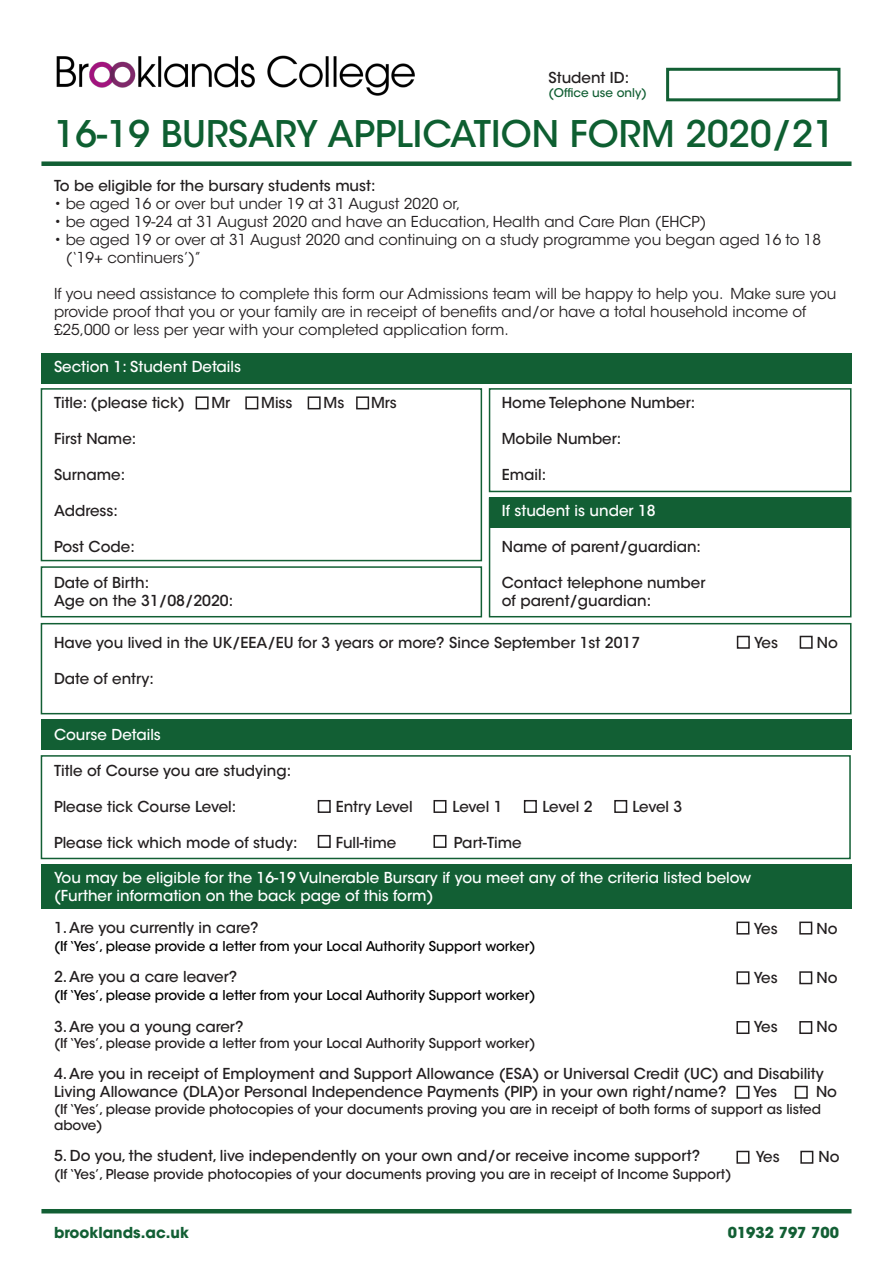
<style>
.page{position:relative;width:893px;height:1263px;background:#fff}
.page>*{position:absolute;margin:0;border:0;box-sizing:border-box;transform-origin:0 0}
.t1{font:500 36.45px "ITC Avant Garde Std";color:#0e5f31}
.t2{font:500 15px/18px "ITC Avant Garde Std";color:#231f20}
.t3{font:15px/18px "ITC Avant Garde Std";color:#231f20}
.t4{font:500 15px "ITC Avant Garde Std";color:#fff}
.t5{font:700 15px "ITC Avant Garde Std";color:#125f34}
.t6{font:500 13.5px/16.2px "ITC Avant Garde Std";color:#231f20}
.t7{font:500 13.5px "ITC Avant Garde Std";color:#000001}
.t8{font:500 12px "ITC Avant Garde Std";color:#125f34}
</style>
<div class="page">
<div style="left:41px;top:865px;width:810px;height:44px;background:#125f34"></div>
<div style="left:489px;top:497px;width:362px;height:120px;border:2px solid #125f34"></div>
<div style="left:489px;top:388px;width:362px;height:104px;border:2px solid #125f34"></div>
<div style="left:41px;top:388px;width:441px;height:173px;border:2px solid #125f34"></div>
<div style="left:41px;top:755px;width:810px;height:104px;border:2px solid #125f34"></div>
<img style="left:56px;top:55px;width:359px;height:41px">
<div style="left:666px;top:68px;width:174px;height:33px;border:3px solid #125f34"></div>
<div style="left:41px;top:353px;width:810px;height:30px;background:#125f34"></div>
<div style="left:41px;top:719px;width:810px;height:31px;background:#125f34"></div>
<div style="left:41px;top:161px;width:810px;height:5px;background:#125f34"></div>
<hr style="left:41px;top:1209px;width:810px;height:4px;background:#125f34">
<div style="left:490px;top:497px;width:361px;height:31px;background:#125f34"></div>
<div style="left:41px;top:566px;width:441px;height:51px;border:2px solid #125f34"></div>
<div style="left:41px;top:623px;width:810px;height:91px;border:2px solid #125f34"></div>
<div style="left:318px;top:800px;width:13px;height:13px;border:2px solid #231f20"></div>
<div style="left:736px;top:921px;width:13px;height:13px;border:2px solid #231f20"></div>
<div style="left:737px;top:636px;width:13px;height:13px;border:2px solid #231f20"></div>
<div style="left:736px;top:971px;width:13px;height:13px;border:2px solid #231f20"></div>
<div style="left:736px;top:1021px;width:13px;height:13px;border:2px solid #231f20"></div>
<div style="left:736px;top:1151px;width:13px;height:13px;border:2px solid #231f20"></div>
<div style="left:736px;top:1086px;width:13px;height:13px;border:2px solid #231f20"></div>
<div style="left:196px;top:396px;width:13px;height:13px;border:2px solid #231f20"></div>
<div style="left:245px;top:396px;width:13px;height:13px;border:2px solid #231f20"></div>
<div style="left:308px;top:396px;width:13px;height:13px;border:2px solid #231f20"></div>
<div style="left:356px;top:396px;width:13px;height:13px;border:2px solid #231f20"></div>
<div style="left:318px;top:835px;width:13px;height:13px;border:2px solid #231f20"></div>
<div style="left:433px;top:835px;width:13px;height:13px;border:2px solid #231f20"></div>
<div style="left:433px;top:800px;width:13px;height:13px;border:2px solid #231f20"></div>
<div style="left:799px;top:921px;width:13px;height:13px;border:2px solid #231f20"></div>
<div style="left:800px;top:636px;width:13px;height:13px;border:2px solid #231f20"></div>
<div style="left:799px;top:971px;width:13px;height:13px;border:2px solid #231f20"></div>
<div style="left:799px;top:1021px;width:13px;height:13px;border:2px solid #231f20"></div>
<div style="left:800px;top:1151px;width:13px;height:13px;border:2px solid #231f20"></div>
<div style="left:795px;top:1086px;width:13px;height:13px;border:2px solid #231f20"></div>
<div style="left:524px;top:800px;width:13px;height:13px;border:2px solid #231f20"></div>
<div style="left:614px;top:800px;width:13px;height:13px;border:2px solid #231f20"></div>
<p class="t2" style="left:549px;top:68px;width:82px">Student ID:</p>
<p class="t8" style="left:549px;top:85px;width:100px">(Office use only)</p>
<p class="t1" style="left:54px;top:112px;width:782px">16-19 BURSARY APPLICATION FORM 2020/21</p>
<p class="t2" style="left:54px;top:176px;width:323px">To be eligible for the bursary students must:</p>
<p class="t3" style="left:54px;top:195px;width:408px">• be aged 16 or over but under 19 at 31 August 2020 or,</p>
<p class="t3" style="left:54px;top:213px;width:654px">• be aged 19-24 at 31 August 2020 and have an Education, Health and Care Plan (EHCP)</p>
<p class="t3" style="left:66px;top:231px;width:757px;text-indent:-12px">• be aged 19 or over at 31 August 2020 and continuing on a study programme you began aged 16 to 18 (‘19+ continuers’)”</p>
<p class="t3" style="left:54px;top:285px;width:784px">If you need assistance to complete this form our Admissions team will be happy to help you. Make sure you provide proof that you or your family are in receipt of benefits and/or have a total household income of £25,000 or less per year with your completed application form.</p>
<p class="t4" style="left:54px;top:358px;width:189px">Section 1: Student Details</p>
<p class="t2" style="left:54px;top:394px;width:132px">Title: (please tick)</p>
<p class="t2" style="left:211px;top:394px;width:20px">Mr</p>
<p class="t2" style="left:261px;top:394px;width:33px">Miss</p>
<p class="t2" style="left:324px;top:394px;width:22px">Ms</p>
<p class="t2" style="left:371px;top:394px;width:27px">Mrs</p>
<p class="t2" style="left:54px;top:430px;width:84px">First Name:</p>
<p class="t2" style="left:54px;top:466px;width:73px">Surname:</p>
<p class="t2" style="left:54px;top:502px;width:66px">Address:</p>
<p class="t2" style="left:54px;top:538px;width:82px">Post Code:</p>
<p class="t2" style="left:54px;top:574px;width:97px">Date of Birth:</p>
<p class="t2" style="left:54px;top:592px;width:181px">Age on the 31/08/2020:</p>
<p class="t2" style="left:502px;top:394px;width:195px">Home Telephone Number:</p>
<p class="t2" style="left:502px;top:430px;width:121px">Mobile Number:</p>
<p class="t2" style="left:502px;top:466px;width:46px">Email:</p>
<p class="t4" style="left:502px;top:502px;width:155px">If student is under 18</p>
<p class="t2" style="left:502px;top:538px;width:201px">Name of parent/guardian:</p>
<p class="t2" style="left:502px;top:574px;width:205px">Contact telephone number</p>
<p class="t2" style="left:502px;top:592px;width:151px">of parent/guardian:</p>
<p class="t2" style="left:54px;top:633px;width:588px">Have you lived in the UK/EEA/EU for 3 years or more? Since September 1st 2017</p>
<p class="t2" style="left:54px;top:669px;width:101px">Date of entry:</p>
<p class="t4" style="left:54px;top:725px;width:108px">Course Details</p>
<p class="t2" style="left:54px;top:761px;width:239px">Title of Course you are studying:</p>
<p class="t2" style="left:54px;top:797px;width:184px">Please tick Course Level:</p>
<p class="t2" style="left:54px;top:833px;width:245px">Please tick which mode of study:</p>
<p class="t2" style="left:336px;top:797px;width:78px">Entry Level</p>
<p class="t2" style="left:452px;top:797px;width:52px">Level 1</p>
<p class="t2" style="left:542px;top:797px;width:52px">Level 2</p>
<p class="t2" style="left:632px;top:797px;width:52px">Level 3</p>
<p class="t2" style="left:336px;top:833px;width:62px">Full-time</p>
<p class="t2" style="left:454px;top:833px;width:69px">Part-Time</p>
<p class="t2" style="left:754px;top:633px;width:26px">Yes</p>
<p class="t2" style="left:817px;top:633px;width:23px">No</p>
<p class="t4" style="left:54px;top:868px;width:699px">You may be eligible for the 16-19 Vulnerable Bursary if you meet any of the criteria listed below</p>
<p class="t4" style="left:54px;top:886px;width:381px">(Further information on the back page of this form)</p>
<p class="t2" style="left:54px;top:918px;width:206px">1. Are you currently in care?</p>
<p class="t7" style="left:54px;top:937px;width:483px">(If ‘Yes’, please provide a letter from your Local Authority Support worker)</p>
<p class="t2" style="left:54px;top:968px;width:185px">2. Are you a care leaver?</p>
<p class="t7" style="left:54px;top:987px;width:483px">(If ‘Yes’, please provide a letter from your Local Authority Support worker)</p>
<p class="t2" style="left:54px;top:1017px;width:191px">3. Are you a young carer?</p>
<p class="t6" style="left:54px;top:1035px;width:483px">(If ‘Yes’, please provide a letter from your Local Authority Support worker)</p>
<p class="t2" style="left:54px;top:1065px;width:771px">4. Are you in receipt of Employment and Support Allowance (ESA) or Universal Credit (UC) and Disability<br>Living Allowance (DLA)or Personal Independence Payments (PIP) in your own right/name?</p>
<p class="t6" style="left:54px;top:1101px;width:768px">(If ‘Yes’, please provide photocopies of your documents proving you are in receipt of both forms of support as listed above)</p>
<p class="t2" style="left:54px;top:1147px;width:648px">5. Do you, the student, live independently on your own and/or receive income support?</p>
<p class="t6" style="left:54px;top:1166px;width:679px">(If ‘Yes’, Please provide photocopies of your documents proving you are in receipt of Income Support)</p>
<p class="t2" style="left:754px;top:919px;width:26px">Yes</p>
<p class="t2" style="left:817px;top:919px;width:23px">No</p>
<p class="t2" style="left:754px;top:968px;width:26px">Yes</p>
<p class="t2" style="left:817px;top:968px;width:23px">No</p>
<p class="t2" style="left:754px;top:1018px;width:26px">Yes</p>
<p class="t2" style="left:817px;top:1018px;width:23px">No</p>
<p class="t2" style="left:753px;top:1082px;width:26px">Yes</p>
<p class="t2" style="left:816px;top:1082px;width:23px">No</p>
<p class="t2" style="left:756px;top:1148px;width:26px">Yes</p>
<p class="t2" style="left:819px;top:1148px;width:23px">No</p>
<p class="t5" style="left:54px;top:1223px;width:136px">brooklands.ac.uk</p>
<p class="t5" style="left:728px;top:1223px;width:113px">01932 797 700</p>
</div>
